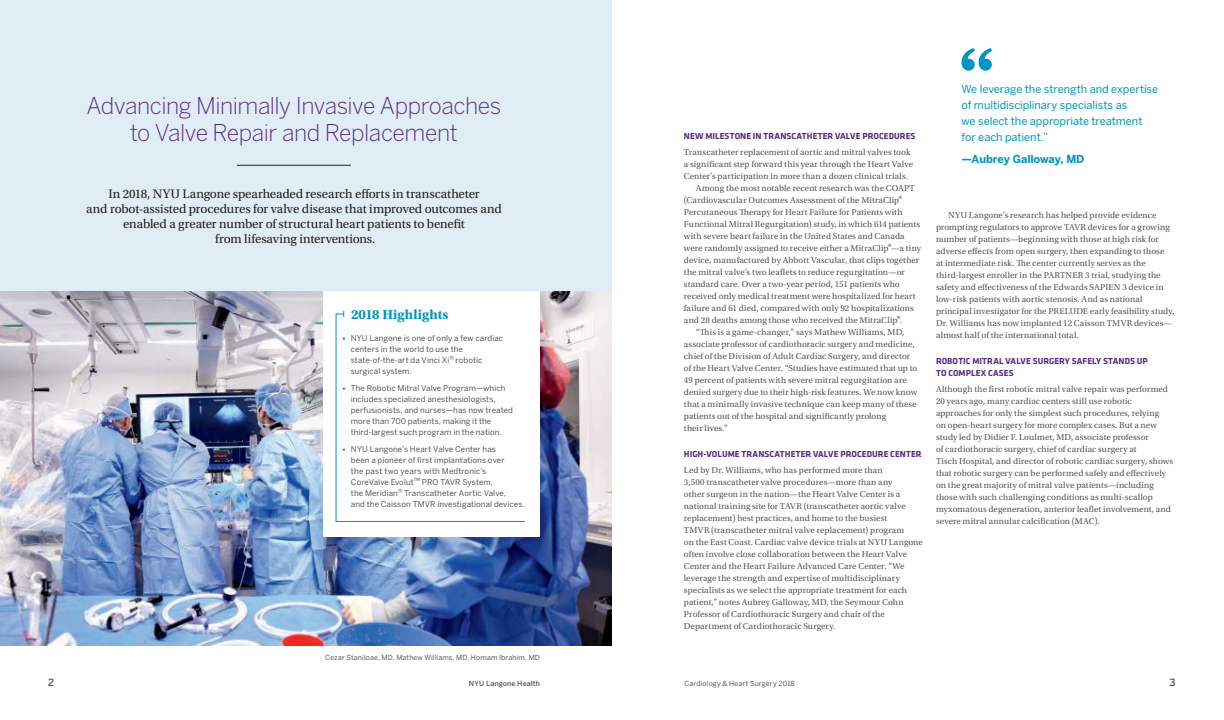
<style>
.page{position:relative;width:1224px;height:720px;background:#fff}
.page>*{position:absolute;margin:0;border:0;box-sizing:border-box;transform-origin:0 0}
.t1{font:300 23px/27px "Benton Sans";letter-spacing:-.02em;color:#5a2d87;text-align:center}
.t2{font:700 14px "Utopia Std";letter-spacing:.01em;color:#0095c1}
.t3{font:13px/15px "Utopia Std";letter-spacing:-.01em;color:#231f20;text-align:center}
.t4{font:11px/16px "Benton Sans";letter-spacing:-.005em;color:#0095c1}
.t5{font:700 11px "Benton Sans";letter-spacing:-.005em;color:#0095c1}
.t6{font:500 10px "Benton Sans";color:#53565a}
.t7{font:9px/12px "Utopia Std";letter-spacing:.01em;color:#53565a}
.t8{font:700 9px/12px "Klavika";letter-spacing:.01em;color:#5a2d87}
.t9{font:8px/11px "Benton Sans";letter-spacing:.01em;color:#53565a}
.t10{font:7px "Benton Sans";letter-spacing:.02em;color:#53565a}
.t11{font:500 7px "Benton Sans";letter-spacing:.02em;color:#53565a}
.s1{font-size:9.5px;color:#0095c1}
.s2{font-size:8.2px}
.s3{font-size:14px}
</style>
<div class="page">
<img style="left:0;top:290px;width:612px;height:355px">
<div style="left:323px;top:292px;width:227px;height:257px;background:#231f20;opacity:.09"></div>
<div style="left:323px;top:290px;width:217px;height:246px;background:#fff"></div>
<div style="left:0;top:0;width:612px;height:290px;background:#e0edf5"></div>
<svg style="left:336px;top:313px;width:189px;height:209px"></svg>
<hr style="left:237px;top:165px;width:114px;height:1px;background:#231f20">
<svg style="left:962px;top:48px;width:30px;height:23px"></svg>
<h1 class="t1" style="left:86px;top:92px;width:416px">Advancing Minimally Invasive Approaches to Valve Repair and Replacement</h1>
<p class="t3" style="left:86px;top:186px;width:417px">In 2018, NYU Langone spearheaded research efforts in transcatheter<br>and robot-assisted procedures for valve disease that improved outcomes and enabled a greater number of structural heart patients to benefit<br>from lifesaving interventions.</p>
<h2 class="t2" style="left:351px;top:306px;width:99px">2018 Highlights</h2>
<p class="t9" style="left:351px;top:332px;width:154px;text-indent:-9px"><span class="s1">•</span> NYU Langone is one of only a few cardiac centers in the world to use the state-of-the-art da Vinci Xi<span class="s2">®</span> robotic surgical system.</p>
<p class="t9" style="left:351px;top:382px;width:164px;text-indent:-9px"><span class="s1">•</span> The Robotic Mitral Valve Program—which includes specialized anesthesiologists, perfusionists, and nurses—has now treated more than 700 patients, making it the third-largest such program in the nation.</p>
<p class="t9" style="left:351px;top:443px;width:175px;text-indent:-9px"><span class="s1">•</span> NYU Langone’s Heart Valve Center has<br>been a pioneer of first implantations over<br>the past two years with Medtronic’s CoreValve Evolut<sup>™</sup> PRO TAVR System,<br>the Meridian<span class="s2">®</span> Transcatheter Aortic Valve,<br>and the Caisson TMVR investigational devices.</p>
<p class="t10" style="left:325px;top:653px;width:216px">Cezar Staniloae, MD, Mathew Williams, MD, Homam Ibrahim, MD</p>
<p class="t8" style="left:684px;top:129px;width:233px">NEW MILESTONE IN TRANSCATHETER VALVE PROCEDURES</p>
<p class="t7" style="left:684px;top:146px;width:228px">Transcatheter replacement of aortic and mitral valves took</p>
<p class="t7" style="left:684px;top:158px;width:231px">a significant step forward this year through the Heart Valve</p>
<p class="t7" style="left:684px;top:170px;width:226px">Center’s participation in more than a dozen clinical trials.</p>
<p class="t7" style="left:696px;top:182px;width:221px">Among the most notable recent research was the COAPT</p>
<p class="t7" style="left:684px;top:194px;width:220px">(Cardiovascular Outcomes Assessment of the MitraClip<span class="s3">®</span></p>
<p class="t7" style="left:684px;top:206px;width:220px">Percutaneous Therapy for Heart Failure for Patients with</p>
<p class="t7" style="left:684px;top:218px;width:238px">Functional Mitral Regurgitation) study, in which 614 patients</p>
<p class="t7" style="left:684px;top:230px;width:222px">with severe heart failure in the United States and Canada</p>
<p class="t7" style="left:684px;top:242px;width:239px">were randomly assigned to receive either a MitraClip<span class="s3">®</span>—a tiny</p>
<p class="t7" style="left:684px;top:254px;width:237px">device, manufactured by Abbott Vascular, that clips together</p>
<p class="t7" style="left:684px;top:266px;width:222px">the mitral valve’s two leaflets to reduce regurgitation—or</p>
<p class="t7" style="left:684px;top:278px;width:217px">standard care. Over a two-year period, 151 patients who</p>
<p class="t7" style="left:684px;top:290px;width:233px">received only medical treatment were hospitalized for heart</p>
<p class="t7" style="left:684px;top:302px;width:231px">failure and 61 died, compared with only 92 hospitalizations</p>
<p class="t7" style="left:684px;top:314px;width:220px">and 28 deaths among those who received the MitraClip<span class="s3">®</span>.</p>
<p class="t7" style="left:696px;top:326px;width:210px">“This is a game-changer,” says Mathew Williams, MD,</p>
<p class="t7" style="left:684px;top:338px;width:232px">associate professor of cardiothoracic surgery and medicine,</p>
<p class="t7" style="left:684px;top:350px;width:228px">chief of the Division of Adult Cardiac Surgery, and director</p>
<p class="t7" style="left:684px;top:362px;width:235px">of the Heart Valve Center. “Studies have estimated that up to</p>
<p class="t7" style="left:684px;top:374px;width:224px">49 percent of patients with severe mitral regurgitation are</p>
<p class="t7" style="left:684px;top:386px;width:235px">denied surgery due to their high-risk features. We now know</p>
<p class="t7" style="left:684px;top:398px;width:234px">that a minimally invasive technique can keep many of these</p>
<p class="t7" style="left:684px;top:410px;width:204px">patients out of the hospital and significantly prolong</p>
<p class="t7" style="left:684px;top:422px;width:45px">their lives.”</p>
<p class="t8" style="left:684px;top:447px;width:239px">HIGH-VOLUME TRANSCATHETER VALVE PROCEDURE CENTER</p>
<p class="t7" style="left:684px;top:464px;width:240px">Led by Dr. Williams, who has performed more than<br>3,500 transcatheter valve procedures—more than any<br>other surgeon in the nation—the Heart Valve Center is a national training site for TAVR (transcatheter aortic valve replacement) best practices, and home to the busiest<br>TMVR (transcatheter mitral valve replacement) program<br>on the East Coast. Cardiac valve device trials at NYU Langone often involve close collaboration between the Heart Valve Center and the Heart Failure Advanced Care Center. “We leverage the strength and expertise of multidisciplinary specialists as we select the appropriate treatment for each patient,” notes Aubrey Galloway, MD, the Seymour Cohn Professor of Cardiothoracic Surgery and chair of the Department of Cardiothoracic Surgery.</p>
<p class="t4" style="left:962px;top:81px;width:198px">We leverage the strength and expertise of multidisciplinary specialists as<br>we select the appropriate treatment for each patient.”</p>
<p class="t5" style="left:962px;top:152px;width:124px">—Aubrey Galloway, MD</p>
<p class="t7" style="left:936px;top:209px;width:240px;text-indent:12px">NYU Langone’s research has helped provide evidence prompting regulators to approve TAVR devices for a growing number of patients—beginning with those at high risk for adverse effects from open surgery, then expanding to those<br>at intermediate risk. The center currently serves as the third-largest enroller in the PARTNER 3 trial, studying the safety and effectiveness of the Edwards SAPIEN 3 device in low-risk patients with aortic stenosis. And as national principal investigator for the PRELUDE early feasibility study, Dr. Williams has now implanted 12 Caisson TMVR devices— almost half of the international total.</p>
<p class="t8" style="left:936px;top:354px;width:213px">ROBOTIC MITRAL VALVE SURGERY SAFELY STANDS UP<br>TO COMPLEX CASES</p>
<p class="t7" style="left:936px;top:383px;width:239px">Although the first robotic mitral valve repair was performed 20 years ago, many cardiac centers still use robotic approaches for only the simplest such procedures, relying<br>on open-heart surgery for more complex cases. But a new study led by Didier F. Loulmet, MD, associate professor<br>of cardiothoracic surgery, chief of cardiac surgery at<br>Tisch Hospital, and director of robotic cardiac surgery, shows that robotic surgery can be performed safely and effectively on the great majority of mitral valve patients—including those with such challenging conditions as multi-scallop myxomatous degeneration, anterior leaflet involvement, and severe mitral annular calcification (MAC).</p>
<p class="t6" style="left:48px;top:676px;width:8px">2</p>
<p class="t11" style="left:469px;top:679px;width:73px">NYU Langone Health</p>
<p class="t10" style="left:685px;top:679px;width:112px">Cardiology &amp; Heart Surgery 2018</p>
<p class="t6" style="left:1169px;top:676px;width:8px">3</p>
</div>
